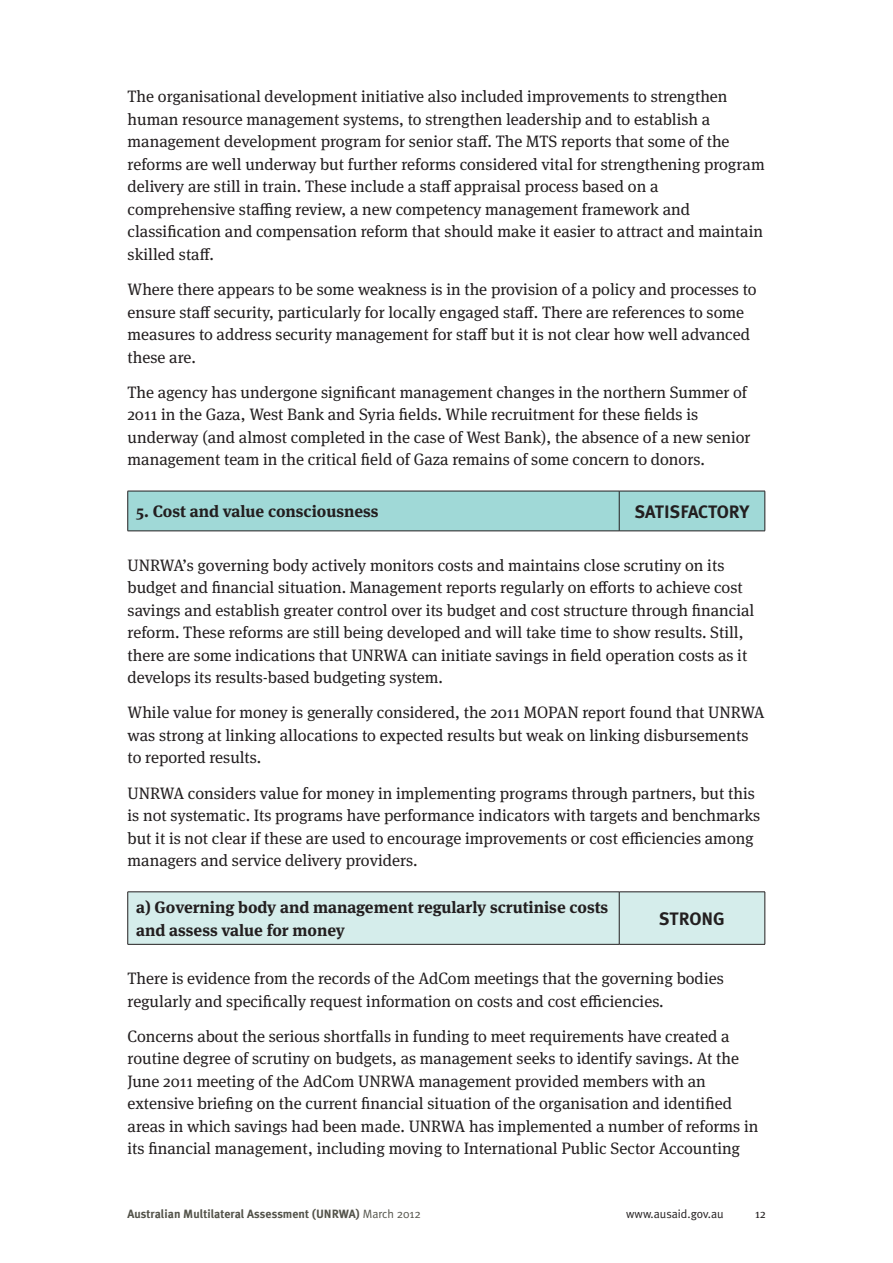
<style>
.page{position:relative;width:893px;height:1263px;background:#fff}
.page>*{position:absolute;margin:0;border:0;box-sizing:border-box;transform-origin:0 0}
._08bbbb_RIGHT_COLUMN{font:700 18px "Meta Plus";color:#231f20}
._04__BODY_TEXT{font:16.5px/22.5px "Meta Serif OT";color:#231f20}
._04__BODY_TEXT-2{font:700 16.5px/22.5px "Meta Serif OT";color:#231f20}
.t1{font:700 12px "Meta Plus";color:#53534a}
.t2{font:12px "Meta Plus Normal";color:#231f20}
.t3{font:12px "Meta Serif OT";color:#231f20}
.s1{font-family:"Meta Plus Normal";font-weight:400}
</style>
<div class="page">
<div style="left:128px;top:492px;width:637px;height:39px;background:#a0d9d7"></div>
<hr style="left:128px;top:491px;width:491px;height:1px;background:#231f20">
<hr style="left:619px;top:491px;width:146px;height:1px;background:#231f20">
<hr style="left:619px;top:491px;width:1px;height:40px;background:#231f20">
<hr style="left:128px;top:531px;width:491px;height:1px;background:#231f20">
<hr style="left:619px;top:531px;width:146px;height:1px;background:#231f20">
<hr style="left:127px;top:491px;width:1px;height:40px;background:#231f20">
<hr style="left:765px;top:491px;width:1px;height:40px;background:#231f20">
<div style="left:128px;top:892px;width:637px;height:52px;background:#d5edeb"></div>
<hr style="left:128px;top:891px;width:491px;height:1px;background:#231f20">
<hr style="left:619px;top:891px;width:146px;height:1px;background:#231f20">
<hr style="left:619px;top:892px;width:1px;height:52px;background:#231f20">
<hr style="left:128px;top:944px;width:491px;height:1px;background:#231f20">
<hr style="left:619px;top:944px;width:146px;height:1px;background:#231f20">
<hr style="left:127px;top:892px;width:1px;height:52px;background:#231f20">
<hr style="left:765px;top:892px;width:1px;height:52px;background:#231f20">
<p class="_04__BODY_TEXT" style="left:128px;top:86px;width:639px">The organisational development initiative also included improvements to strengthen human resource management systems, to strengthen leadership and to establish a management development program for senior staff. The MTS reports that some of the reforms are well underway but further reforms considered vital for strengthening program delivery are still in train. These include a staff appraisal process based on a comprehensive staffing review, a new competency management framework and classification and compensation reform that should make it easier to attract and maintain skilled staff.</p>
<p class="_04__BODY_TEXT" style="left:128px;top:278px;width:630px">Where there appears to be some weakness is in the provision of a policy and processes to ensure staff security, particularly for locally engaged staff. There are references to some measures to address security management for staff but it is not clear how well advanced these are.</p>
<p class="_04__BODY_TEXT" style="left:128px;top:381px;width:624px">The agency has undergone significant management changes in the northern Summer of 2011 in the Gaza, West Bank and Syria fields. While recruitment for these fields is underway (and almost completed in the case of West Bank), the absence of a new senior management team in the critical field of Gaza remains of some concern to donors.</p>
<p class="_04__BODY_TEXT-2" style="left:136px;top:501px;width:244px">5. Cost and value consciousness</p>
<p class="_08bbbb_RIGHT_COLUMN" style="left:635px;top:501px;width:116px">SATISFACTORY</p>
<p class="_04__BODY_TEXT" style="left:128px;top:554px;width:628px">UNRWA’s governing body actively monitors costs and maintains close scrutiny on its budget and financial situation. Management reports regularly on efforts to achieve cost savings and establish greater control over its budget and cost structure through financial reform. These reforms are still being developed and will take time to show results. Still, there are some indications that UNRWA can initiate savings in field operation costs as it develops its results-based budgeting system.</p>
<p class="_04__BODY_TEXT" style="left:128px;top:702px;width:639px">While value for money is generally considered, the 2011 MOPAN report found that UNRWA was strong at linking allocations to expected results but weak on linking disbursements to reported results.</p>
<p class="_04__BODY_TEXT" style="left:128px;top:782px;width:634px">UNRWA considers value for money in implementing programs through partners, but this is not systematic. Its programs have performance indicators with targets and benchmarks but it is not clear if these are used to encourage improvements or cost efficiencies among managers and service delivery providers.</p>
<p class="_04__BODY_TEXT-2" style="left:136px;top:896px;width:474px">a) Governing body and management regularly scrutinise costs and assess value for money</p>
<p class="_08bbbb_RIGHT_COLUMN" style="left:659px;top:908px;width:67px">STRONG</p>
<p class="_04__BODY_TEXT" style="left:128px;top:967px;width:598px">There is evidence from the records of the AdCom meetings that the governing bodies regularly and specifically request information on costs and cost efficiencies.</p>
<p class="_04__BODY_TEXT" style="left:128px;top:1025px;width:632px">Concerns about the serious shortfalls in funding to meet requirements have created a routine degree of scrutiny on budgets, as management seeks to identify savings. At the June 2011 meeting of the AdCom UNRWA management provided members with an extensive briefing on the current financial situation of the organisation and identified areas in which savings had been made. UNRWA has implemented a number of reforms in its financial management, including moving to International Public Sector Accounting</p>
<p class="t1" style="left:128px;top:1207px;width:295px">Australian Multilateral Assessment (UNRWA) <span class="s1">March 2012</span></p>
<p class="t2" style="left:626px;top:1207px;width:99px">www.ausaid.gov.au</p>
<p class="t3" style="left:755px;top:1207px;width:12px">12</p>
</div>
